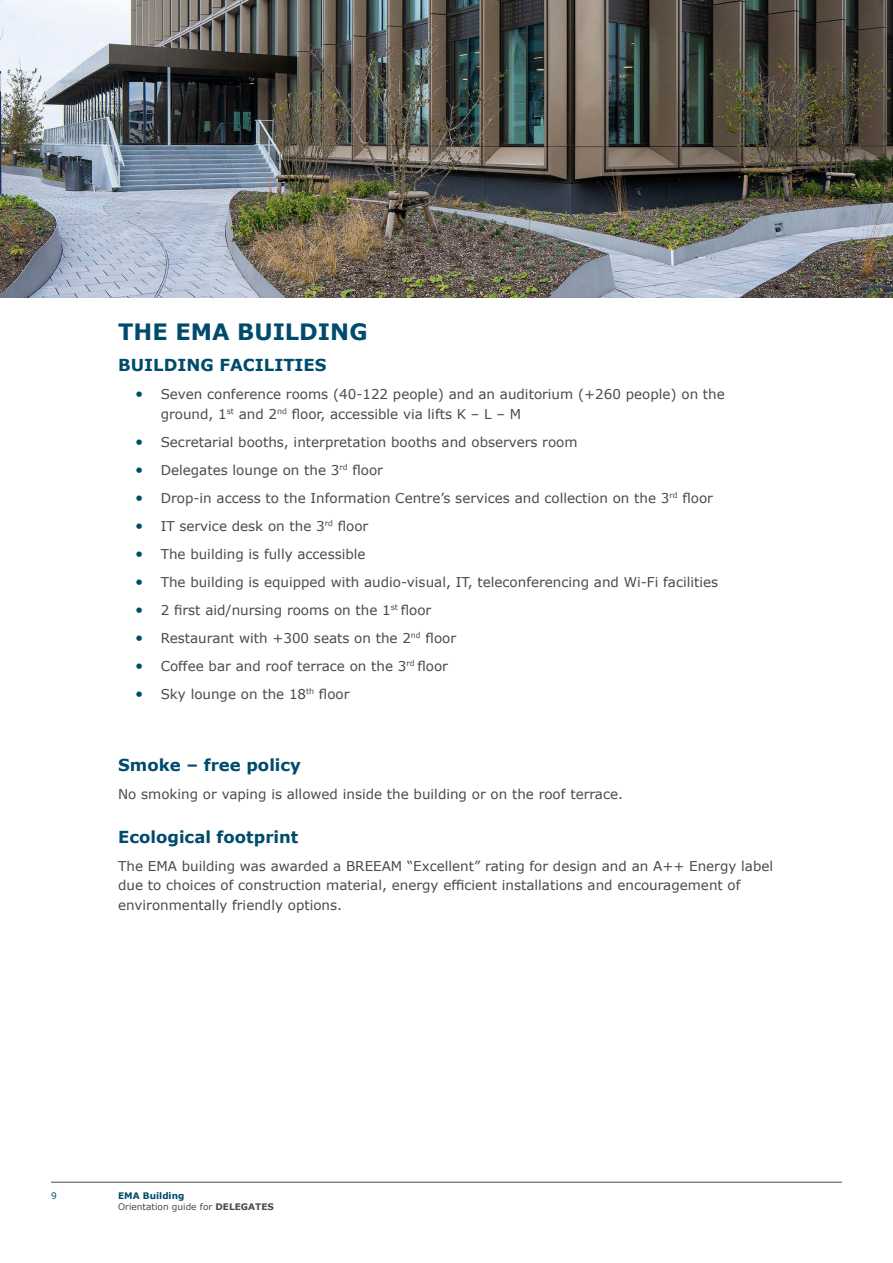
<style>
.page{position:relative;width:893px;height:1263px;background:#fff}
.page>*{position:absolute;margin:0;border:0;box-sizing:border-box;transform-origin:0 0}
.A_title1{font:700 22.5px "Verdana";color:#004b6c}
.i_title3{font:700 16.5px "Verdana";color:#004b6c}
.body{font:13.5px/19.5px "Verdana";color:#4a4a49}
.t1{font:9px/10.5px "Verdana";color:#4a4a49}
.t2{font:9px "Verdana";color:#004b6c}
.s1{font-size:15px;color:#004b6c}
.s2{font-weight:700;color:#004b6c}
.s3{font-weight:700}
</style>
<div class="page">
<hr style="left:51px;top:1182px;width:791px;height:1px;background:#4a4a49">
<img style="left:0;top:0;width:893px;height:298px">
<p class="A_title1" style="left:118px;top:318px;width:251px">THE EMA BUILDING</p>
<p class="i_title3" style="left:118px;top:355px;width:210px">BUILDING FACILITIES</p>
<p class="body" style="left:161px;top:385px;width:566px;text-indent:-26px"><span class="s1">•</span> Seven conference rooms (40-122 people) and an auditorium (+260 people) on the ground, 1<sup>st</sup> and 2<sup>nd</sup> floor, accessible via lifts K – L – M</p>
<p class="body" style="left:135px;top:432px;width:444px"><span class="s1">•</span> Secretarial booths, interpretation booths and observers room</p>
<p class="body" style="left:135px;top:460px;width:249px"><span class="s1">•</span> Delegates lounge on the 3<sup>rd</sup> floor</p>
<p class="body" style="left:135px;top:488px;width:579px"><span class="s1">•</span> Drop-in access to the Information Centre’s services and collection on the 3<sup>rd</sup> floor</p>
<p class="body" style="left:135px;top:516px;width:235px"><span class="s1">•</span> IT service desk on the 3<sup>rd</sup> floor</p>
<p class="body" style="left:135px;top:544px;width:232px"><span class="s1">•</span> The building is fully accessible</p>
<p class="body" style="left:135px;top:572px;width:585px"><span class="s1">•</span> The building is equipped with audio-visual, IT, teleconferencing and Wi-Fi facilities</p>
<p class="body" style="left:135px;top:600px;width:298px"><span class="s1">•</span> 2 first aid/nursing rooms on the 1<sup>st</sup> floor</p>
<p class="body" style="left:135px;top:628px;width:322px"><span class="s1">•</span> Restaurant with +300 seats on the 2<sup>nd</sup> floor</p>
<p class="body" style="left:135px;top:656px;width:314px"><span class="s1">•</span> Coffee bar and roof terrace on the 3<sup>rd</sup> floor</p>
<p class="body" style="left:135px;top:684px;width:216px"><span class="s1">•</span> Sky lounge on the 18<sup>th</sup> floor</p>
<p class="i_title3" style="left:118px;top:754px;width:184px">Smoke – free policy</p>
<p class="body" style="left:118px;top:784px;width:506px">No smoking or vaping is allowed inside the building or on the roof terrace.</p>
<p class="i_title3" style="left:118px;top:826px;width:182px">Ecological footprint</p>
<p class="body" style="left:118px;top:856px;width:656px">The EMA building was awarded a BREEAM “Excellent” rating for design and an A++ Energy label due to choices of construction material, energy efficient installations and encouragement of environmentally friendly options.</p>
<p class="t2" style="left:51px;top:1189px;width:7px">9</p>
<p class="t1" style="left:118px;top:1190px;width:157px"><span class="s2">EMA Building<br></span>Orientation guide for <span class="s3">DELEGATES</span></p>
</div>
